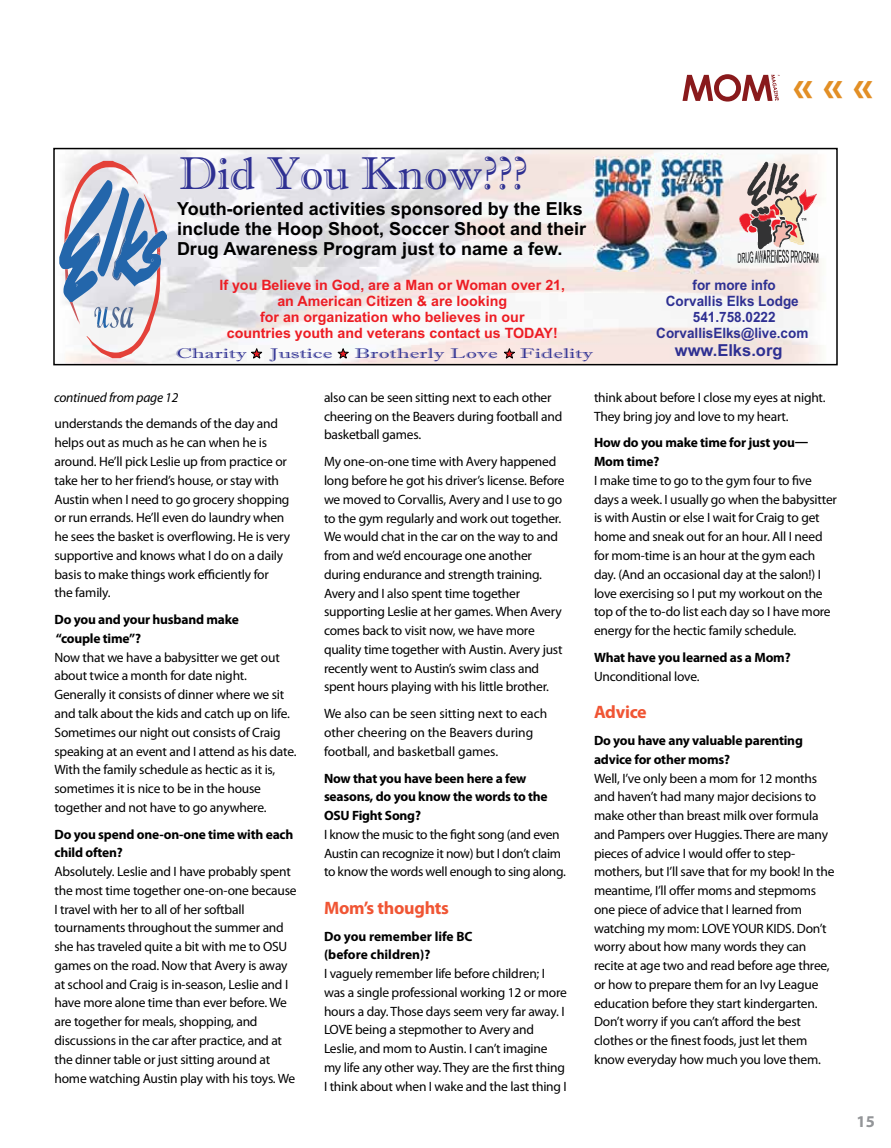
<style>
.page{position:relative;width:891px;height:1148px;background:#fff}
.page>*{position:absolute;margin:0;border:0;box-sizing:border-box;transform-origin:0 0}
.t1{font:46.05px "Imprint MT Shadow";color:#2e3092}
.t2{font:700 18px/20.1px "Arial";color:#000}
.t3{font:700 18px "Myriad Pro";letter-spacing:-.015em;color:#f05534}
.t4{font:700 16.5px "Arial";color:#2e3092}
.t5{font:700 16.5px "Myriad Pro";color:#939598}
.t6{font:700 14.25px/15.9px "Arial";color:#ed1d24;text-align:center}
.t7{font:700 14.25px/15.9px "Arial";color:#2e3092;text-align:center;scale:.95 1}
.t8{font:13.95px "Imprint MT Shadow";color:#2e3092;scale:1.59 1}
.t9{font:13.5px/18.8px "Myriad Pro";letter-spacing:-.015em;color:#000}
.t10{font:700 13.5px/18.8px "Myriad Pro";letter-spacing:-.015em;color:#000}
.t11{font:italic 13.5px "Myriad Pro";letter-spacing:-.015em;color:#000}
</style>
<div class="page">
<svg style="left:682px;top:74px;width:98px;height:28px"></svg>
<img style="left:65px;top:151px;width:756px;height:211px">
<svg style="left:59px;top:161px;width:108px;height:197px"></svg>
<svg style="left:251px;top:348px;width:12px;height:11px"></svg>
<svg style="left:337px;top:348px;width:12px;height:11px"></svg>
<svg style="left:503px;top:348px;width:13px;height:11px"></svg>
<img style="left:655px;top:153px;width:75px;height:123px">
<svg style="left:738px;top:162px;width:81px;height:101px"></svg>
<img style="left:594px;top:156px;width:60px;height:115px">
<div style="left:53px;top:148px;width:785px;height:217px;border:2px solid #000"></div>
<h1 class="t1" style="left:178px;top:143px;width:350px">Did You Know???</h1>
<h2 class="t2" style="left:177px;top:200px;width:411px">Youth-oriented activities sponsored by the Elks include the Hoop Shoot, Soccer Shoot and their<br>Drug Awareness Program just to name a few.</h2>
<p class="t6" style="left:219px;top:279px;width:347px">If you Believe in God, are a Man or Woman over 21, an American Citizen &amp; are looking<br>for an organization who believes in our<br>countries youth and veterans contact us TODAY!</p>
<p class="t8" style="left:176px;top:343px;width:46px">Charity</p>
<p class="t8" style="left:269px;top:343px;width:41px">Justice</p>
<p class="t8" style="left:355px;top:343px;width:92px">Brotherly Love</p>
<p class="t8" style="left:520px;top:343px;width:48px">Fidelity</p>
<p class="t7" style="left:656px;top:278px;width:162px">for more info<br>Corvallis Elks Lodge<br>541.758.0222<br>CorvallisElks@live.com</p>
<p class="t4" style="left:675px;top:340px;width:109px">www.Elks.org</p>
<p class="t11" style="left:54px;top:389px;width:126px">continued from page 12</p>
<p class="t9" style="left:54px;top:414px;width:237px">understands the demands of the day and helps out as much as he can when he is around. He’ll pick Leslie up from practice or take her to her friend’s house, or stay with Austin when I need to go grocery shopping or run errands. He’ll even do laundry when he sees the basket is overflowing. He is very supportive and knows what I do on a daily basis to make things work efficiently for the family.</p>
<p class="t10" style="left:54px;top:610px;width:186px">Do you and your husband make “couple time”?</p>
<p class="t9" style="left:54px;top:647px;width:244px">Now that we have a babysitter we get out about twice a month for date night.<br>Generally it consists of dinner where we sit and talk about the kids and catch up on life.<br>Sometimes our night out consists of Craig speaking at an event and I attend as his date.<br>With the family schedule as hectic as it is, sometimes it is nice to be in the house together and not have to go anywhere.</p>
<p class="t10" style="left:54px;top:824px;width:240px">Do you spend one-on-one time with each child often?</p>
<p class="t9" style="left:54px;top:862px;width:244px">Absolutely. Leslie and I have probably spent the most time together one-on-one because I travel with her to all of her softball tournaments throughout the summer and she has traveled quite a bit with me to OSU games on the road. Now that Avery is away at school and Craig is in-season, Leslie and I have more alone time than ever before. We are together for meals, shopping, and discussions in the car after practice, and at the dinner table or just sitting around at home watching Austin play with his toys. We</p>
<p class="t9" style="left:324px;top:388px;width:240px">also can be seen sitting next to each other cheering on the Beavers during football and basketball games.</p>
<p class="t9" style="left:324px;top:452px;width:242px">My one-on-one time with Avery happened long before he got his driver’s license. Before we moved to Corvallis, Avery and I use to go to the gym regularly and work out together.<br>We would chat in the car on the way to and from and we’d encourage one another during endurance and strength training.<br>Avery and I also spent time together supporting Leslie at her games. When Avery comes back to visit now, we have more quality time together with Austin. Avery just recently went to Austin’s swim class and spent hours playing with his little brother.</p>
<p class="t9" style="left:324px;top:704px;width:225px">We also can be seen sitting next to each other cheering on the Beavers during football, and basketball games.</p>
<p class="t10" style="left:324px;top:768px;width:225px">Now that you have been here a few seasons, do you know the words to the<br>OSU Fight Song?</p>
<p class="t9" style="left:324px;top:824px;width:243px">I know the music to the fight song (and even<br>Austin can recognize it now) but I don’t claim to know the words well enough to sing along.</p>
<h2 class="t3" style="left:324px;top:896px;width:127px">Mom’s thoughts</h2>
<p class="t10" style="left:324px;top:926px;width:150px">Do you remember life BC (before children)?</p>
<p class="t9" style="left:324px;top:964px;width:244px">I vaguely remember life before children; I was a single professional working 12 or more hours a day. Those days seem very far away. I LOVE being a stepmother to Avery and Leslie, and mom to Austin. I can’t imagine my life any other way. They are the first thing I think about when I wake and the last thing I</p>
<p class="t9" style="left:594px;top:388px;width:233px">think about before I close my eyes at night.<br>They bring joy and love to my heart.</p>
<p class="t10" style="left:594px;top:433px;width:216px">How do you make time for just you—<br>Mom time?</p>
<p class="t9" style="left:594px;top:471px;width:244px">I make time to go to the gym four to five days a week. I usually go when the babysitter is with Austin or else I wait for Craig to get home and sneak out for an hour. All I need for mom-time is an hour at the gym each day. (And an occasional day at the salon!) I love exercising so I put my workout on the top of the to-do list each day so I have more energy for the hectic family schedule.</p>
<p class="t10" style="left:594px;top:647px;width:198px">What have you learned as a Mom?</p>
<p class="t9" style="left:594px;top:666px;width:107px">Unconditional love.</p>
<h2 class="t3" style="left:594px;top:700px;width:54px">Advice</h2>
<p class="t10" style="left:594px;top:730px;width:210px">Do you have any valuable parenting advice for other moms?</p>
<p class="t9" style="left:594px;top:768px;width:242px">Well, I’ve only been a mom for 12 months and haven’t had many major decisions to make other than breast milk over formula and Pampers over Huggies. There are many pieces of advice I would offer to step&shy;mothers, but I’ll save that for my book! In the meantime, I’ll offer moms and stepmoms one piece of advice that I learned from watching my mom: LOVE YOUR KIDS. Don’t worry about how many words they can recite at age two and read before age three, or how to prepare them for an Ivy League education before they start kindergarten.<br>Don’t worry if you can’t afford the best clothes or the finest foods, just let them know everyday how much you love them.</p>
<p class="t5" style="left:857px;top:1110px;width:20px">15</p>
</div>
